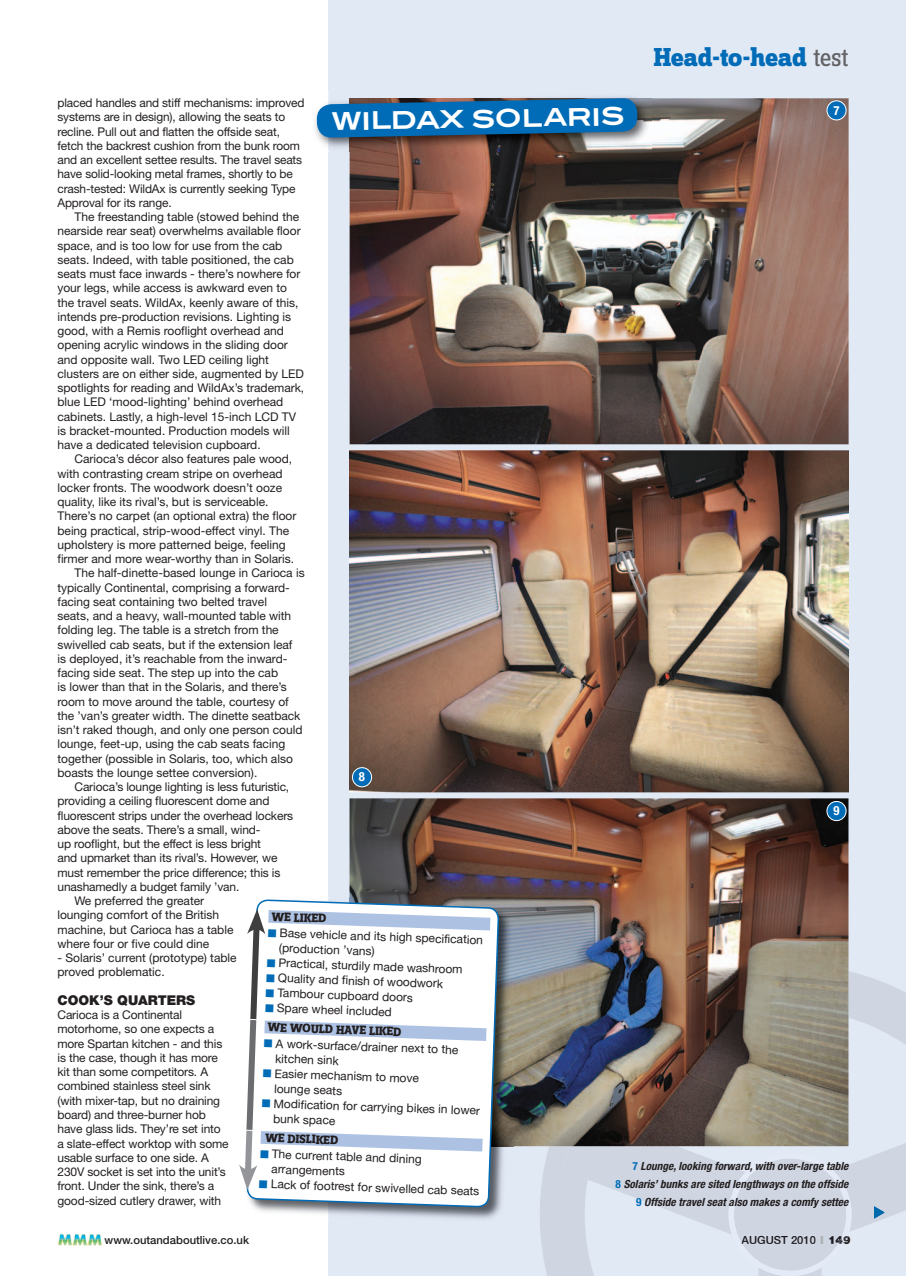
<style>
.page{position:relative;width:906px;height:1276px;background:#fff}
.page>*{position:absolute;margin:0;border:0;box-sizing:border-box;transform-origin:0 0}
.t1{font:800 27px "Zine Slab Dis";letter-spacing:-.02em;color:#006cb7}
.t2{font:700 24.45px "Blair ITC";color:#fff}
.t3{font:900 13.5px "Helvetica Neue";color:#231f20}
.t4{font:800 12.75px "Zine Slab Dis";color:#231f20}
.t5{font:700 condensed 12.6px "Helvetica Neue";color:#fff}
.t6{font:12px/14.2px "Helvetica Neue";color:#231f20}
.t7{font:italic 700 condensed 11.25px/18px "Helvetica Neue";color:#231f20;text-align:right}
.t8{font:500 11.25px "Helvetica Neue";color:#231f20}
.t9{font:500 11.25px "Helvetica Neue";color:#1c191e}
.s1{font-weight:400;color:#636366}
.s2{color:#006cb7}
.s3{font-style:normal;color:#006cb7}
.s4{font-weight:700;font-stretch:expanded;color:#adaeb2}
.s5{font-weight:900}
</style>
<div class="page">
<div style="left:328px;top:0;width:578px;height:1276px;background:#e1e9f5"></div>
<img style="left:57px;top:1234px;width:45px;height:11px">
<svg style="left:540px;top:971px;width:366px;height:305px"></svg>
<img style="left:349px;top:98px;width:499px;height:694px">
<img style="left:315px;top:97px;width:319px;height:54px">
<img style="left:350px;top:98px;width:301px;height:53px">
<svg style="left:317px;top:98px;width:320px;height:40px;background:#1369a6"></svg>
<img style="left:349px;top:798px;width:499px;height:348px">
<img style="left:255px;top:897px;width:258px;height:322px">
<img style="left:349px;top:897px;width:164px;height:249px">
<svg style="left:246px;top:898px;width:254px;height:310px"></svg>
<svg style="left:239px;top:903px;width:264px;height:287px"></svg>
<div style="left:827px;top:801px;width:19px;height:19px;background:#006cb7;border-radius:50%"></div>
<div style="left:827px;top:801px;width:19px;height:20px;border:1px solid #fff;border-radius:50%"></div>
<div style="left:352px;top:768px;width:20px;height:19px;background:#006cb7;border-radius:50%"></div>
<div style="left:352px;top:767px;width:20px;height:20px;border:1px solid #fff;border-radius:50%"></div>
<div style="left:827px;top:101px;width:19px;height:19px;background:#006cb7;border-radius:50%"></div>
<div style="left:827px;top:101px;width:19px;height:19px;border:1px solid #fff;border-radius:50%"></div>
<div style="left:342px;top:444px;width:521px;height:6px;background:#e1e9f5"></div>
<svg style="left:561px;top:1140px;width:345px;height:136px"></svg>
<h1 class="t1" style="left:654px;top:42px;width:196px">Head-to-head <span class="s1">test</span></h1>
<p class="t6" style="left:57px;top:95px;width:249px">placed handles and stiff mechanisms: improved systems are in design), allowing the seats to recline. Pull out and flatten the offside seat, fetch the backrest cushion from the bunk room and an excellent settee results. The travel seats have solid-looking metal frames, shortly to be crash-tested: WildAx is currently seeking Type Approval for its range.</p>
<p class="t6" style="left:57px;top:209px;width:248px;text-indent:17px">The freestanding table (stowed behind the nearside rear seat) overwhelms available floor space, and is too low for use from the cab seats. Indeed, with table positioned, the cab seats must face inwards - there’s nowhere for your legs, while access is awkward even to the travel seats. WildAx, keenly aware of this, intends pre-production revisions. Lighting is good, with a Remis rooflight overhead and opening acrylic windows in the sliding door and opposite wall. Two LED ceiling light clusters are on either side, augmented by LED spotlights for reading and WildAx’s trademark, blue LED ‘mood-lighting’ behind overhead cabinets. Lastly, a high-level 15-inch LCD TV is bracket-mounted. Production models will have a dedicated television cupboard.</p>
<p class="t6" style="left:74px;top:452px;width:219px">Carioca’s décor also features pale wood,</p>
<p class="t6" style="left:57px;top:466px;width:227px">with contrasting cream stripe on overhead</p>
<p class="t6" style="left:57px;top:480px;width:226px">locker fronts. The woodwork doesn’t ooze</p>
<p class="t6" style="left:57px;top:494px;width:212px">quality, like its rival’s, but is serviceable.</p>
<p class="t6" style="left:57px;top:509px;width:240px">There’s no carpet (an optional extra) the floor</p>
<p class="t6" style="left:57px;top:523px;width:233px">being practical, strip-wood-effect vinyl. The</p>
<p class="t6" style="left:57px;top:537px;width:230px">upholstery is more patterned beige, feeling</p>
<p class="t6" style="left:57px;top:551px;width:238px">firmer and more wear-worthy than in Solaris.</p>
<p class="t6" style="left:74px;top:566px;width:232px">The half-dinette-based lounge in Carioca is</p>
<p class="t6" style="left:57px;top:580px;width:234px">typically Continental, comprising a forward-</p>
<p class="t6" style="left:57px;top:594px;width:211px">facing seat containing two belted travel</p>
<p class="t6" style="left:57px;top:608px;width:235px">seats, and a heavy, wall-mounted table with</p>
<p class="t6" style="left:57px;top:623px;width:223px">folding leg. The table is a stretch from the</p>
<p class="t6" style="left:57px;top:637px;width:236px">swivelled cab seats, but if the extension leaf</p>
<p class="t6" style="left:57px;top:651px;width:231px">is deployed, it’s reachable from the inward-</p>
<p class="t6" style="left:57px;top:665px;width:222px">facing side seat. The step up into the cab</p>
<p class="t6" style="left:57px;top:680px;width:231px">is lower than that in the Solaris, and there’s</p>
<p class="t6" style="left:57px;top:694px;width:233px">room to move around the table, courtesy of</p>
<p class="t6" style="left:57px;top:708px;width:244px">the ’van’s greater width. The dinette seatback</p>
<p class="t6" style="left:57px;top:722px;width:247px">isn’t raked though, and only one person could</p>
<p class="t6" style="left:57px;top:737px;width:229px">lounge, feet-up, using the cab seats facing</p>
<p class="t6" style="left:57px;top:751px;width:237px">together (possible in Solaris, too, which also</p>
<p class="t6" style="left:57px;top:765px;width:201px">boasts the lounge settee conversion).</p>
<p class="t6" style="left:74px;top:779px;width:216px">Carioca’s lounge lighting is less futuristic,</p>
<p class="t6" style="left:57px;top:794px;width:213px">providing a ceiling fluorescent dome and</p>
<p class="t6" style="left:57px;top:808px;width:237px">fluorescent strips under the overhead lockers</p>
<p class="t6" style="left:57px;top:822px;width:205px">above the seats. There’s a small, wind-</p>
<p class="t6" style="left:57px;top:836px;width:205px">up rooflight, but the effect is less bright</p>
<p class="t6" style="left:57px;top:851px;width:222px">and upmarket than its rival’s. However, we</p>
<p class="t6" style="left:57px;top:865px;width:224px">must remember the price difference; this is</p>
<p class="t6" style="left:57px;top:879px;width:183px">unashamedly a budget family ’van.</p>
<p class="t6" style="left:74px;top:893px;width:131px">We preferred the greater</p>
<p class="t6" style="left:57px;top:908px;width:163px">lounging comfort of the British</p>
<p class="t6" style="left:57px;top:922px;width:177px">machine, but Carioca has a table</p>
<p class="t6" style="left:57px;top:936px;width:153px">where four or five could dine</p>
<p class="t6" style="left:57px;top:950px;width:181px">- Solaris’ current (prototype) table proved problematic.</p>
<p class="t3" style="left:57px;top:992px;width:139px">COOK’S QUARTERS</p>
<p class="t6" style="left:57px;top:1007px;width:173px">Carioca is a Continental motorhome, so one expects a more Spartan kitchen - and this is the case, though it has more kit than some competitors. A combined stainless steel sink (with mixer-tap, but no draining board) and three-burner hob have glass lids. They’re set into a slate-effect worktop with some usable surface to one side. A<br>230V socket is set into the unit’s front. Under the sink, there’s a good-sized cutlery drawer, with</p>
<p class="t5" style="left:833px;top:102px;width:8px">7</p>
<h2 class="t2" style="left:331px;top:106px;width:295px;rotate:-1deg">WILDAX SOLARIS</h2>
<p class="t5" style="left:359px;top:769px;width:8px">8</p>
<p class="t5" style="left:833px;top:803px;width:8px">9</p>
<p class="t4" style="left:272px;top:910px;width:56px;rotate:2deg">WE LIKED</p>
<p class="t6" style="left:280px;top:925px;width:205px;line-height:15px;text-indent:-12px;rotate:2deg"><span class="s2">■</span> Base vehicle and its high specification (production ’vans)</p>
<p class="t6" style="left:267px;top:955px;width:197px;rotate:2deg"><span class="s2">■</span> Practical, sturdily made washroom</p>
<p class="t6" style="left:267px;top:970px;width:178px;rotate:2deg"><span class="s2">■</span> Quality and finish of woodwork</p>
<p class="t6" style="left:266px;top:985px;width:149px;rotate:2deg"><span class="s2">■</span> Tambour cupboard doors</p>
<p class="t6" style="left:265px;top:1000px;width:128px;rotate:2deg"><span class="s2">■</span> Spare wheel included</p>
<p class="t4" style="left:268px;top:1020px;width:136px;rotate:2deg">WE WOULD HAVE LIKED</p>
<p class="t6" style="left:276px;top:1035px;width:184px;line-height:15px;text-indent:-12px;rotate:2deg"><span class="s2">■</span> A work-surface/drainer next to the kitchen sink</p>
<p class="t6" style="left:275px;top:1065px;width:146px;line-height:15px;text-indent:-12px;rotate:2deg"><span class="s2">■</span> Easier mechanism to move lounge seats</p>
<p class="t6" style="left:274px;top:1095px;width:208px;line-height:15px;text-indent:-12px;rotate:2deg"><span class="s2">■</span> Modification for carrying bikes in lower bunk space</p>
<p class="t4" style="left:265px;top:1131px;width:75px;rotate:2deg">WE DISLIKED</p>
<p class="t6" style="left:272px;top:1146px;width:151px;line-height:15px;text-indent:-12px;rotate:2deg"><span class="s2">■</span> The current table and dining arrangements</p>
<p class="t6" style="left:259px;top:1176px;width:222px;rotate:2deg"><span class="s2">■</span> Lack of footrest for swivelled cab seats</p>
<p class="t7" style="left:615px;top:1156px;width:234px"><span class="s3">7</span> Lounge, looking forward, with over-large table<br><span class="s3">8</span> Solaris’ bunks are sited lengthways on the offside<br><span class="s3">9</span> Offside travel seat also makes a comfy settee</p>
<p class="t8" style="left:105px;top:1233px;width:146px">www.outandaboutlive.co.uk</p>
<p class="t9" style="left:741px;top:1233px;width:110px">AUGUST 2010 <span class="s4">I</span> <span class="s5">149</span></p>
</div>
